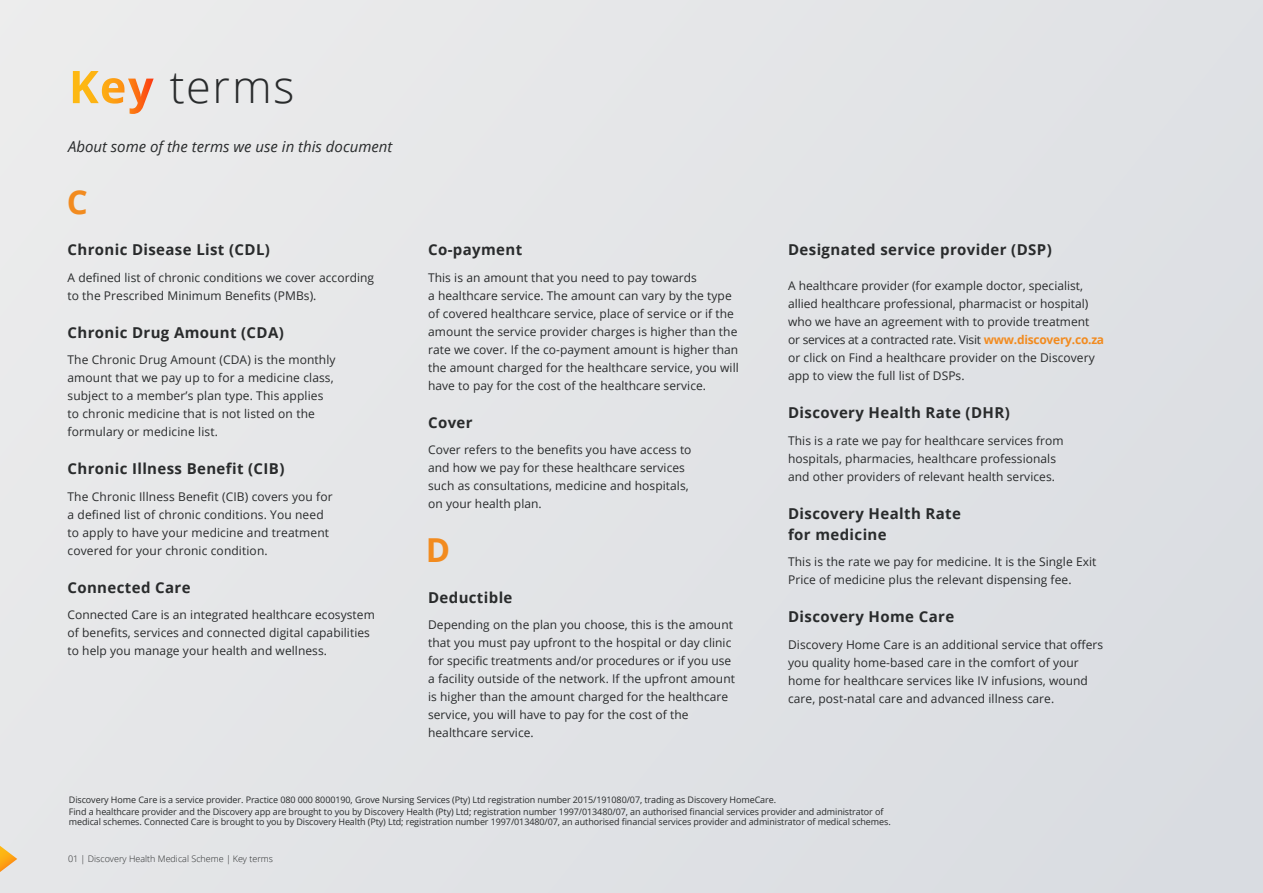
<style>
.page{position:relative;width:1263px;height:893px;background:#e2e4e7}
.page>*{position:absolute;margin:0;border:0;box-sizing:border-box;transform-origin:0 0}
.t1{font:300 45px "Open Sans";letter-spacing:.035em;color:#292b2c}
.t2{font:700 33px "Open Sans";color:#f28b1f}
.t3{font:700 15px/21px "Open Sans";letter-spacing:.025em;color:#292b2c}
.t4{font:italic 15px "Open Sans";color:#292b2c}
.t5{font:12px/18px "Open Sans";letter-spacing:.005em;color:#292b2c}
.t6{font:9px/10.5px "Open Sans";letter-spacing:-.01em;color:#292b2c}
.t7{font:300 9px "Open Sans";color:#292b2c}
.s1{font-weight:700;color:#fff}
.s2{font-weight:700;color:#f28b1f}
</style>
<div class="page">
<svg style="left:0;top:846px;width:17px;height:26px"></svg>
<h1 class="t1" style="left:69px;top:56px;width:227px"><span class="s1">Key</span> terms</h1>
<p class="t4" style="left:68px;top:136px;width:326px">About some of the terms we use in this document</p>
<h2 class="t2" style="left:67px;top:179px;width:23px">C</h2>
<p class="t3" style="left:68px;top:239px;width:204px">Chronic Disease List (CDL)</p>
<p class="t5" style="left:68px;top:268px;width:308px">A defined list of chronic conditions we cover according to the Prescribed Minimum Benefits (PMBs).</p>
<p class="t3" style="left:68px;top:321px;width:218px">Chronic Drug Amount (CDA)</p>
<p class="t5" style="left:68px;top:350px;width:270px">The Chronic Drug Amount (CDA) is the monthly amount that we pay up to for a medicine class, subject to a member’s plan type. This applies to chronic medicine that is not listed on the formulary or medicine list.</p>
<p class="t3" style="left:68px;top:458px;width:218px">Chronic Illness Benefit (CIB)</p>
<p class="t5" style="left:68px;top:487px;width:267px">The Chronic Illness Benefit (CIB) covers you for a defined list of chronic conditions. You need to apply to have your medicine and treatment covered for your chronic condition.</p>
<p class="t3" style="left:68px;top:576px;width:125px">Connected Care</p>
<p class="t5" style="left:68px;top:605px;width:309px">Connected Care is an integrated healthcare ecosystem of benefits, services and connected digital capabilities to help you manage your health and wellness.</p>
<p class="t3" style="left:428px;top:239px;width:96px">Co-payment</p>
<p class="t5" style="left:428px;top:268px;width:312px">This is an amount that you need to pay towards<br>a healthcare service. The amount can vary by the type of covered healthcare service, place of service or if the amount the service provider charges is higher than the rate we cover. If the co-payment amount is higher than the amount charged for the healthcare service, you will have to pay for the cost of the healthcare service.</p>
<p class="t3" style="left:428px;top:411px;width:46px">Cover</p>
<p class="t5" style="left:428px;top:440px;width:265px">Cover refers to the benefits you have access to and how we pay for these healthcare services such as consultations, medicine and hospitals, on your health plan.</p>
<h2 class="t2" style="left:426px;top:526px;width:26px">D</h2>
<p class="t3" style="left:428px;top:586px;width:86px">Deductible</p>
<p class="t5" style="left:428px;top:616px;width:308px">Depending on the plan you choose, this is the amount that you must pay upfront to the hospital or day clinic for specific treatments and/or procedures or if you use a facility outside of the network. If the upfront amount is higher than the amount charged for the healthcare service, you will have to pay for the cost of the healthcare service.</p>
<p class="t3" style="left:788px;top:239px;width:265px">Designated service provider (DSP)</p>
<p class="t5" style="left:788px;top:276px;width:318px">A healthcare provider (for example doctor, specialist, allied healthcare professional, pharmacist or hospital) who we have an agreement with to provide treatment or services at a contracted rate. Visit <span class="s2">www.discovery.co.za </span>or click on Find a healthcare provider on the Discovery app to view the full list of DSPs.</p>
<p class="t3" style="left:788px;top:402px;width:223px">Discovery Health Rate (DHR)</p>
<p class="t5" style="left:788px;top:431px;width:277px">This is a rate we pay for healthcare services from hospitals, pharmacies, healthcare professionals and other providers of relevant health services.</p>
<p class="t3" style="left:788px;top:502px;width:174px">Discovery Health Rate for medicine</p>
<p class="t5" style="left:788px;top:552px;width:310px">This is the rate we pay for medicine. It is the Single Exit<br>Price of medicine plus the relevant dispensing fee.</p>
<p class="t3" style="left:788px;top:606px;width:168px">Discovery Home Care</p>
<p class="t5" style="left:788px;top:635px;width:317px">Discovery Home Care is an additional service that offers you quality home-based care in the comfort of your home for healthcare services like IV infusions, wound care, post-natal care and advanced illness care.</p>
<p class="t6" style="left:69px;top:795px;width:709px">Discovery Home Care is a service provider. Practice 080 000 8000190, Grove Nursing Services (Pty) Ltd registration number 2015/191080/07, trading as Discovery HomeCare.</p>
<p class="t6" style="left:69px;top:806px;width:823px">Find a healthcare provider and the Discovery app are brought to you by Discovery Health (Pty) Ltd; registration number 1997/013480/07, an authorised financial services provider and administrator of medical schemes. Connected Care is brought to you by Discovery Health (Pty) Ltd; registration number 1997/013480/07, an authorised financial services provider and administrator of medical schemes.</p>
<p class="t7" style="left:68px;top:853px;width:207px">01 | Discovery Health Medical Scheme | Key terms</p>
</div>
